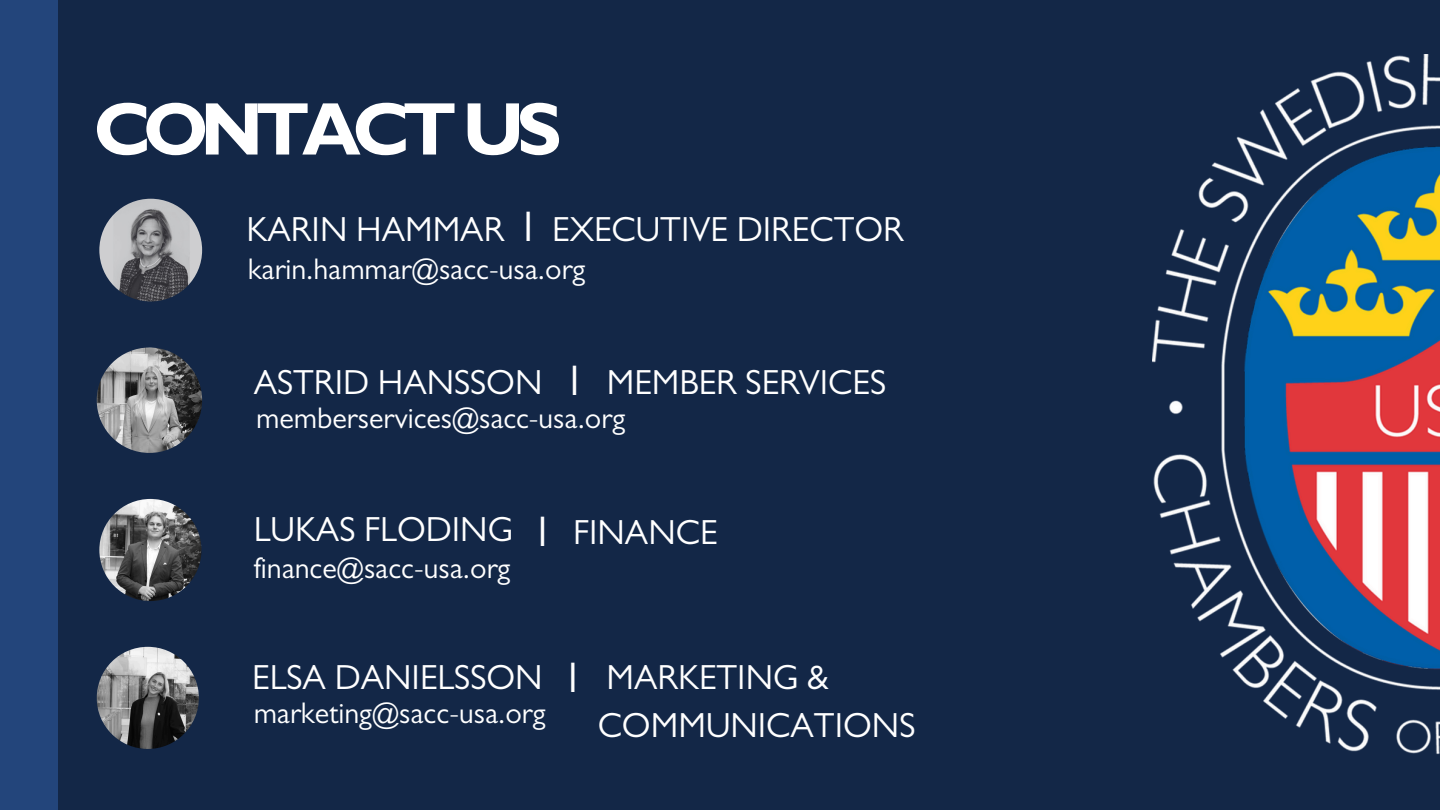
<style>
.page{position:relative;width:1440px;height:810px;background:#132747}
.page>*{position:absolute;margin:0;border:0;box-sizing:border-box;transform-origin:0 0}
.t1{font:700 75px "Gill Sans";letter-spacing:-.1em;color:#fff}
.t2{font:43px "Gill Sans";color:#fff}
.t3{font:35px/48.8px "Gill Sans";color:#fff}
.t4{font:30px "Gill Sans";color:#fff}
</style>
<div class="page">
<img style="left:1152px;top:54px;width:288px;height:701px">
<div style="left:0;top:0;width:58px;height:810px;background:#23457b"></div>
<img style="left:99px;top:199px;width:103px;height:103px;border-radius:50%">
<img style="left:97px;top:348px;width:105px;height:105px;border-radius:50%">
<img style="left:99px;top:499px;width:102px;height:102px;border-radius:50%">
<img style="left:97px;top:647px;width:102px;height:102px;border-radius:50%">
<h2 class="t1" style="left:94px;top:103px;width:469px">CONTACT US</h2>
<p class="t3" style="left:247px;top:210px;width:259px">KARIN HAMMAR</p>
<h2 class="t2" style="left:523px;top:212px;width:12px">I</h2>
<h2 class="t3" style="left:552px;top:210px;width:353px">EXECUTIVE DIRECTOR</h2>
<p class="t4" style="left:248px;top:258px;width:339px">karin.hammar@sacc-usa.org</p>
<h2 class="t3" style="left:254px;top:364px;width:290px">ASTRID HANSSON</h2>
<h2 class="t2" style="left:569px;top:365px;width:12px">I</h2>
<p class="t3" style="left:607px;top:364px;width:281px">MEMBER SERVICES</p>
<p class="t4" style="left:256px;top:408px;width:370px">memberservices@sacc-usa.org</p>
<p class="t3" style="left:254px;top:510px;width:261px">LUKAS FLODING</p>
<h2 class="t2" style="left:537px;top:517px;width:12px">I</h2>
<p class="t3" style="left:573px;top:513px;width:146px">FINANCE</p>
<p class="t4" style="left:254px;top:558px;width:258px">finance@sacc-usa.org</p>
<p class="t3" style="left:252px;top:658px;width:292px">ELSA DANIELSSON</p>
<h2 class="t2" style="left:568px;top:663px;width:12px">I</h2>
<p class="t4" style="left:254px;top:703px;width:293px">marketing@sacc-usa.org</p>
<p class="t3" style="left:598px;top:658px;width:319px">MARKETING &amp;<br>COMMUNICATIONS</p>
</div>
